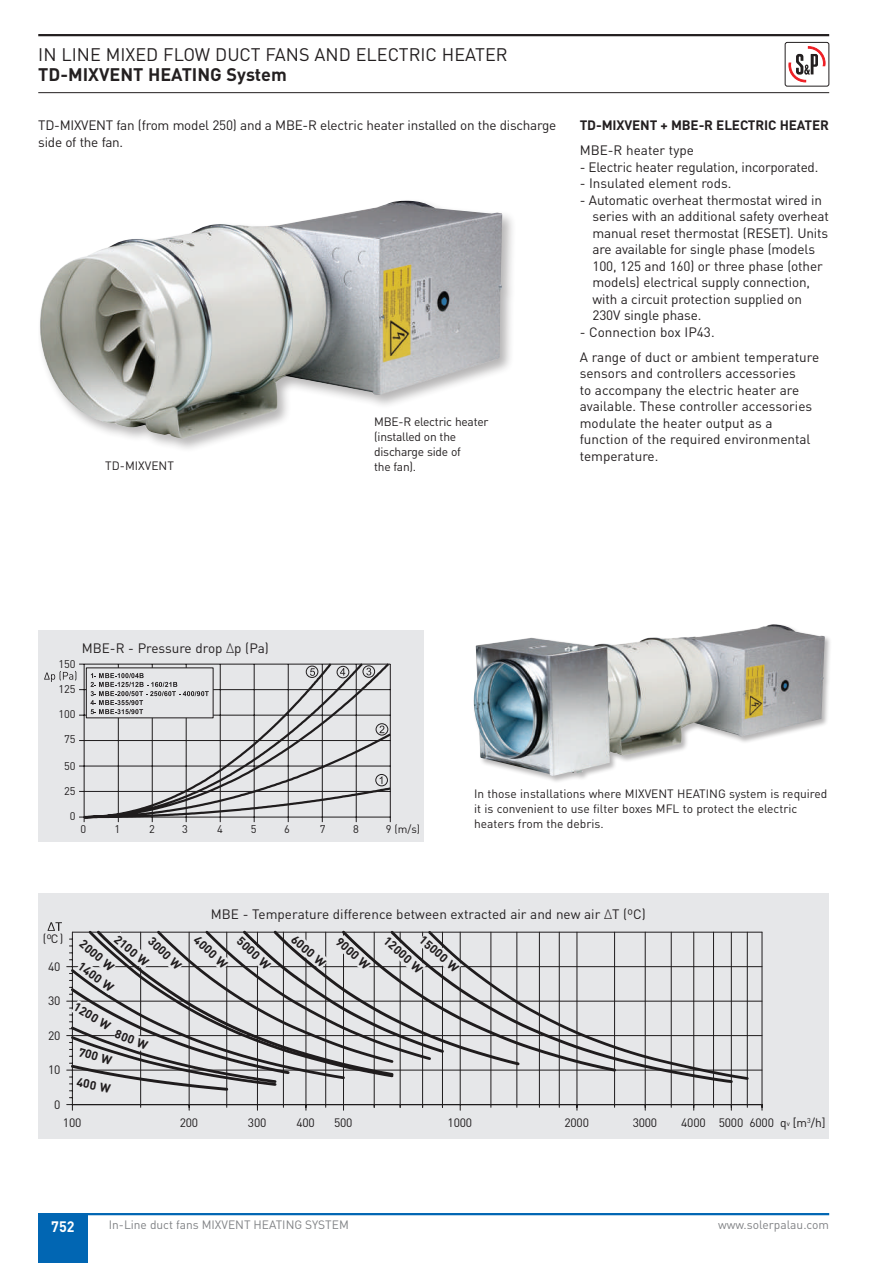
<style>
.page{position:relative;width:893px;height:1263px;background:#fff}
.page>*{position:absolute;margin:0;border:0;box-sizing:border-box;transform-origin:0 0}
.t1{font:18px "DIN";color:#231f20}
.t2{font:700 18px "DIN";color:#231f20}
.t3{font:700 15px "DIN";color:#fff;scale:.95 1}
.t4{font:13.5px/16.5px "DIN";letter-spacing:-.01em;color:#231f20}
.t5{font:700 13.5px "DIN";letter-spacing:-.01em;color:#231f20}
.t6{font:12px/15px "DIN";letter-spacing:-.01em;color:#231f20}
.t7{font:700 12px "DIN";color:#231f20}
.t8{font:12px "DIN";color:#808285}
.t9{font:11.1px "DIN";color:#231f20}
.s1{font-weight:300}
.s2{font-size:7.05px}
</style>
<div class="page">
<hr style="left:38px;top:34px;width:791px;height:2px;background:#231f20">
<hr style="left:38px;top:92px;width:791px;height:1px;background:#231f20">
<svg style="left:788px;top:47px;width:38px;height:36px"></svg>
<div style="left:785px;top:42px;width:44px;height:44px;border:1px solid #231f20;border-radius:2px"></div>
<div style="left:38px;top:894px;width:791px;height:245px;background:#e6e7e9"></div>
<hr style="left:189px;top:932px;width:1px;height:172px;background:#231f20">
<hr style="left:257px;top:932px;width:1px;height:172px;background:#231f20">
<hr style="left:305px;top:932px;width:1px;height:172px;background:#231f20">
<hr style="left:343px;top:932px;width:1px;height:172px;background:#231f20">
<hr style="left:460px;top:932px;width:1px;height:172px;background:#231f20">
<hr style="left:576px;top:932px;width:1px;height:172px;background:#231f20">
<hr style="left:645px;top:932px;width:1px;height:172px;background:#231f20">
<hr style="left:693px;top:932px;width:1px;height:172px;background:#231f20">
<hr style="left:731px;top:932px;width:1px;height:172px;background:#231f20">
<hr style="left:762px;top:932px;width:1px;height:172px;background:#231f20">
<hr style="left:72px;top:1104px;width:690px;height:1px;background:#231f20">
<hr style="left:140px;top:932px;width:1px;height:172px;background:#231f20">
<hr style="left:226px;top:932px;width:1px;height:172px;background:#231f20">
<hr style="left:283px;top:932px;width:1px;height:172px;background:#231f20">
<hr style="left:325px;top:932px;width:1px;height:172px;background:#231f20">
<hr style="left:374px;top:932px;width:1px;height:172px;background:#231f20">
<hr style="left:400px;top:932px;width:1px;height:172px;background:#231f20">
<hr style="left:422px;top:932px;width:1px;height:172px;background:#231f20">
<hr style="left:442px;top:932px;width:1px;height:172px;background:#231f20">
<hr style="left:490px;top:932px;width:1px;height:172px;background:#231f20">
<hr style="left:516px;top:932px;width:1px;height:172px;background:#231f20">
<hr style="left:539px;top:932px;width:1px;height:172px;background:#231f20">
<hr style="left:559px;top:932px;width:1px;height:172px;background:#231f20">
<hr style="left:614px;top:932px;width:1px;height:172px;background:#231f20">
<hr style="left:671px;top:932px;width:1px;height:172px;background:#231f20">
<hr style="left:713px;top:932px;width:1px;height:172px;background:#231f20">
<hr style="left:747px;top:932px;width:1px;height:172px;background:#231f20">
<hr style="left:72px;top:932px;width:1px;height:172px;background:#231f20">
<svg style="left:67px;top:1104px;width:6px;height:6px"></svg>
<hr style="left:72px;top:1070px;width:690px;height:1px;background:#231f20">
<hr style="left:72px;top:1035px;width:690px;height:1px;background:#231f20">
<hr style="left:72px;top:1001px;width:690px;height:1px;background:#231f20">
<hr style="left:72px;top:966px;width:690px;height:1px;background:#231f20">
<hr style="left:72px;top:932px;width:690px;height:1px;background:#231f20">
<svg style="left:462px;top:931px;width:288px;height:150px"></svg>
<svg style="left:48px;top:922px;width:414px;height:176px"></svg>
<div style="left:472px;top:623px;width:360px;height:160px;background:#231f20;opacity:.33"></div>
<img style="left:473px;top:624px;width:352px;height:152px">
<div style="left:38px;top:198px;width:479px;height:255px;background:#231f20;opacity:.33"></div>
<img style="left:39px;top:201px;width:463px;height:238px">
<div style="left:38px;top:630px;width:386px;height:212px;background:#e6e7e9"></div>
<svg style="left:82px;top:663px;width:309px;height:156px"></svg>
<div style="left:375px;top:774px;width:13px;height:12px;border:1px solid #231f20;border-radius:50%"></div>
<svg style="left:380px;top:776px;width:2px;height:8px"></svg>
<div style="left:376px;top:723px;width:12px;height:12px;border:1px solid #231f20;border-radius:50%"></div>
<svg style="left:379px;top:726px;width:5px;height:7px"></svg>
<div style="left:363px;top:665px;width:12px;height:13px;border:1px solid #231f20;border-radius:50%"></div>
<svg style="left:366px;top:668px;width:5px;height:7px"></svg>
<div style="left:337px;top:666px;width:12px;height:12px;border:1px solid #231f20;border-radius:50%"></div>
<svg style="left:340px;top:668px;width:5px;height:7px"></svg>
<div style="left:306px;top:666px;width:12px;height:12px;border:1px solid #231f20;border-radius:50%"></div>
<svg style="left:310px;top:668px;width:5px;height:8px"></svg>
<div style="left:86px;top:667px;width:127px;height:51px;background:linear-gradient(to right,#e6e7e9,#e6e7e9)"></div>
<svg style="left:90px;top:673px;width:119px;height:41px"></svg>
<svg style="left:44px;top:671px;width:32px;height:11px"></svg>
<hr style="left:38px;top:1213px;width:791px;height:2px;background:#0166b3">
<div style="left:38px;top:1214px;width:49px;height:49px;background:#0166b3"></div>
<h1 class="t1" style="left:38px;top:43px;width:471px">IN LINE MIXED FLOW DUCT FANS AND ELECTRIC HEATER</h1>
<h1 class="t2" style="left:38px;top:62px;width:250px">TD-MIXVENT HEATING System</h1>
<p class="t4" style="left:38px;top:117px;width:519px">TD-MIXVENT fan (from model 250) and a MBE-R electric heater installed on the discharge side of the fan.</p>
<p class="t6" style="left:105px;top:458px;width:70px">TD-MIXVENT</p>
<p class="t6" style="left:374px;top:414px;width:116px">MBE-R electric heater (installed on the discharge side of<br>the fan).</p>
<p class="t5" style="left:580px;top:117px;width:251px">TD-MIXVENT + MBE-R ELECTRIC HEATER</p>
<p class="t4" style="left:580px;top:142px;width:116px">MBE-R heater type</p>
<p class="t4" style="left:580px;top:158px;width:240px">- Electric heater regulation, incorporated.</p>
<p class="t4" style="left:580px;top:175px;width:153px">- Insulated element rods.</p>
<p class="t4" style="left:592px;top:191px;width:238px;text-indent:-13px">- Automatic overheat thermostat wired in series with an additional safety overheat manual reset thermostat (RESET). Units are available for single phase (models 100, 125 and 160) or three phase (other models) electrical supply connection, with a circuit protection supplied on 230V single phase.</p>
<p class="t4" style="left:580px;top:319px;width:241px;line-height:25px">- Connection box IP43.<br>A range of duct or ambient temperature</p>
<p class="t4" style="left:580px;top:365px;width:234px">sensors and controllers accessories<br>to accompany the electric heater are available. These controller accessories modulate the heater output as a function of the required environmental temperature.</p>
<p class="t9" style="left:58px;top:657px;width:19px">150</p>
<p class="t9" style="left:58px;top:682px;width:19px">125</p>
<p class="t9" style="left:58px;top:707px;width:19px">100</p>
<p class="t9" style="left:64px;top:732px;width:13px">75</p>
<p class="t9" style="left:64px;top:758px;width:13px">50</p>
<p class="t4" style="left:82px;top:639px;width:188px">MBE-R - Pressure drop <span class="s1">∆</span>p (Pa)</p>
<p class="t9" style="left:64px;top:784px;width:13px">25</p>
<p class="t9" style="left:70px;top:809px;width:7px">0</p>
<p class="t9" style="left:80px;top:822px;width:7px">0</p>
<p class="t9" style="left:115px;top:822px;width:7px">1</p>
<p class="t9" style="left:149px;top:822px;width:7px">2</p>
<p class="t9" style="left:182px;top:822px;width:7px">3</p>
<p class="t9" style="left:217px;top:822px;width:7px">4</p>
<p class="t9" style="left:251px;top:822px;width:7px">5</p>
<p class="t9" style="left:284px;top:822px;width:7px">6</p>
<p class="t9" style="left:320px;top:822px;width:7px">7</p>
<p class="t9" style="left:353px;top:822px;width:7px">8</p>
<p class="t9" style="left:386px;top:822px;width:36px">9 (m/s)</p>
<p class="t6" style="left:474px;top:785px;width:355px">In those installations where MIXVENT HEATING system is required it is convenient to use filter boxes MFL to protect the electric heaters from the debris.</p>
<p class="t6" style="left:42px;top:931px;width:22px">(ºC)</p>
<p class="t6" style="left:48px;top:959px;width:14px">40</p>
<p class="t6" style="left:48px;top:993px;width:14px">30</p>
<p class="t6" style="left:48px;top:1028px;width:14px">20</p>
<p class="t6" style="left:48px;top:1062px;width:14px">10</p>
<p class="t6" style="left:54px;top:1097px;width:8px">0</p>
<p class="t4" style="left:211px;top:906px;width:436px">MBE - Temperature difference between extracted air and new air <span class="s1">∆</span>T (ºC)</p>
<p class="t7" style="left:121px;top:931px;width:42px;rotate:40deg">2100 W</p>
<p class="t7" style="left:244px;top:933px;width:43px;rotate:43deg">5000 W</p>
<p class="t7" style="left:298px;top:932px;width:42px;rotate:40deg">6000 W</p>
<p class="t7" style="left:343px;top:933px;width:42px;rotate:42deg">9000 W</p>
<p class="t7" style="left:391px;top:933px;width:49px;rotate:42deg">12000 W</p>
<p class="t7" style="left:86px;top:936px;width:43px;rotate:40deg">2000 W</p>
<p class="t7" style="left:155px;top:933px;width:43px;rotate:44deg">3000 W</p>
<p class="t7" style="left:201px;top:932px;width:42px;rotate:43deg">4000 W</p>
<p class="t7" style="left:426px;top:932px;width:49px;rotate:41deg">15000 W</p>
<p class="t7" style="left:84px;top:958px;width:42px;rotate:36deg">1400 W</p>
<p class="t7" style="left:79px;top:999px;width:43px;rotate:31deg">1200 W</p>
<p class="t7" style="left:118px;top:1026px;width:36px;rotate:21deg">800 W</p>
<p class="t7" style="left:81px;top:1044px;width:36px;rotate:16deg">700 W</p>
<p class="t7" style="left:78px;top:1074px;width:36px;rotate:11deg">400 W</p>
<p class="t6" style="left:780px;top:1115px;width:47px">q<span class="s2">v</span> [m<sup>3</sup>/h]</p>
<p class="t6" style="left:63px;top:1115px;width:20px">100</p>
<p class="t6" style="left:180px;top:1115px;width:20px">200</p>
<p class="t6" style="left:248px;top:1115px;width:20px">300</p>
<p class="t6" style="left:296px;top:1115px;width:20px">400</p>
<p class="t6" style="left:334px;top:1115px;width:20px">500</p>
<p class="t6" style="left:448px;top:1115px;width:26px">1000</p>
<p class="t6" style="left:564px;top:1115px;width:26px">2000</p>
<p class="t6" style="left:633px;top:1115px;width:26px">3000</p>
<p class="t6" style="left:681px;top:1115px;width:94px">4000 5000 6000</p>
<p class="t3" style="left:51px;top:1217px;width:26px">752</p>
<p class="t8" style="left:109px;top:1217px;width:242px">In-Line duct fans MIXVENT HEATING SYSTEM</p>
<p class="t8" style="left:718px;top:1217px;width:112px">www.solerpalau.com</p>
</div>
